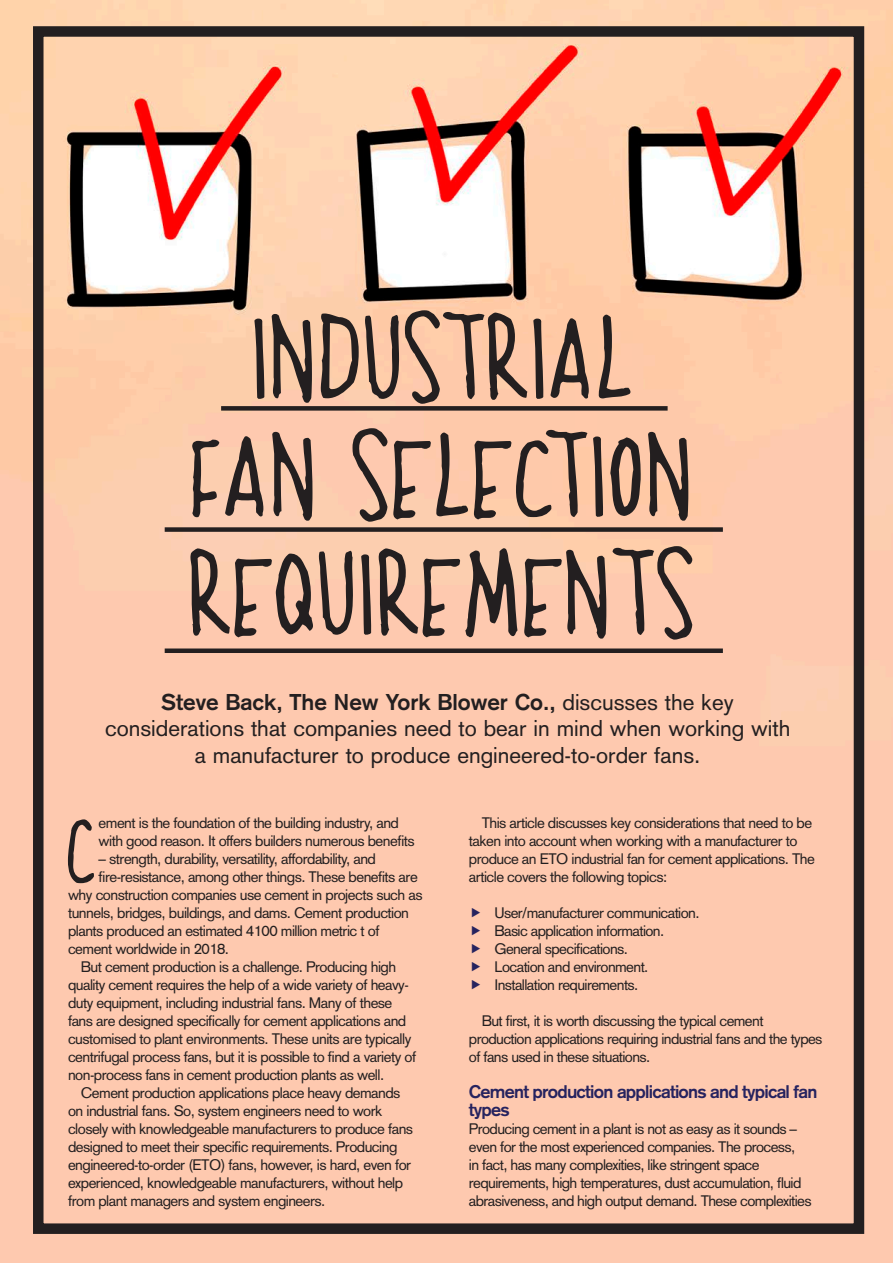
<style>
.page{position:relative;width:893px;height:1263px;background:#fff}
.page>*{position:absolute;margin:0;border:0;box-sizing:border-box;transform-origin:0 0}
.t1{font:140.4px/117.9px "Darling Nikki";color:#231f20;text-align:center}
._1st_Paragraph_Body{font:107.4px "Darling Nikki";color:#231f20;scale:.96 1}
.Underhead{font:22.5px/26.2px "Akzidenz Grotesk";color:#231f20;text-align:center}
.Subhead_1{font:700 18px/18px "Akzidenz Grotesk";letter-spacing:-.04em;color:#26235f}
.Body_Text{font:15px/18px "Akzidenz Grotesk";letter-spacing:-.035em;color:#231f20}
._1st_Paragraph_Body-2{font:15px/18px "Akzidenz Grotesk";letter-spacing:-.035em;color:#231f20}
.Text_1st_Para{font:15px/18px "Akzidenz Grotesk";letter-spacing:-.04em;color:#231f20}
.s1{font-size:129.15px}
.s2{font-weight:700}
</style>
<div class="page">
<img style="left:0;top:0;width:893px;height:1263px">
<div style="left:33px;top:26px;width:831px;height:1208px;border:10px solid #231f20"></div>
<div style="left:221px;top:406px;width:447px;height:5px;background:#231f20"></div>
<div style="left:165px;top:527px;width:558px;height:5px;background:#231f20"></div>
<div style="left:165px;top:648px;width:558px;height:5px;background:#231f20"></div>
<svg style="left:472px;top:908px;width:8px;height:9px"></svg>
<svg style="left:472px;top:926px;width:8px;height:9px"></svg>
<svg style="left:472px;top:944px;width:8px;height:9px"></svg>
<svg style="left:472px;top:962px;width:8px;height:9px"></svg>
<svg style="left:472px;top:980px;width:8px;height:9px"></svg>
<p class="t1" style="left:187px;top:316px;width:508px">INDUSTRIAL<br>FAN SELE<span class="s1">C</span>TION<br>REQUIREMENTS</p>
<p class="Underhead" style="left:105px;top:689px;width:687px"><span class="s2">Steve Back, The New York Blower Co.,</span> discusses the key considerations that companies need to bear in mind when working with a manufacturer to produce engineered-to-order fans.</p>
<p class="_1st_Paragraph_Body" style="left:66px;top:796px;width:35px">C</p>
<p class="_1st_Paragraph_Body-2" style="left:99px;top:814px;width:318px">ement is the foundation of the building industry, and with good reason. It offers builders numerous benefits</p>
<p class="_1st_Paragraph_Body-2" style="left:99px;top:850px;width:279px">– strength, durability, versatility, affordability, and</p>
<p class="_1st_Paragraph_Body-2" style="left:99px;top:868px;width:321px">fire‑resistance, among other things. These benefits are</p>
<p class="_1st_Paragraph_Body-2" style="left:68px;top:886px;width:356px">why construction companies use cement in projects such as</p>
<p class="_1st_Paragraph_Body-2" style="left:68px;top:904px;width:343px">tunnels, bridges, buildings, and dams. Cement production</p>
<p class="_1st_Paragraph_Body-2" style="left:68px;top:922px;width:313px">plants produced an estimated 4100 million metric t of</p>
<p class="_1st_Paragraph_Body-2" style="left:68px;top:940px;width:163px">cement worldwide in 2018.</p>
<p class="Body_Text" style="left:68px;top:958px;width:350px;text-indent:13px">But cement production is a challenge. Producing high quality cement requires the help of a wide variety of heavy&shy;duty equipment, including industrial fans. Many of these fans are designed specifically for cement applications and customised to plant environments. These units are typically centrifugal process fans, but it is possible to find a variety of non-process fans in cement production plants as well.</p>
<p class="Body_Text" style="left:68px;top:1084px;width:347px;text-indent:13px">Cement production applications place heavy demands on industrial fans. So, system engineers need to work closely with knowledgeable manufacturers to produce fans designed to meet their specific requirements. Producing engineered‑to-order (ETO) fans, however, is hard, even for experienced, knowledgeable manufacturers, without help from plant managers and system engineers.</p>
<p class="Body_Text" style="left:469px;top:814px;width:348px;text-indent:13px">This article discusses key considerations that need to be taken into account when working with a manufacturer to produce an ETO industrial fan for cement applications. The article covers the following topics:</p>
<p class="Body_Text" style="left:494px;top:904px;width:207px">User/manufacturer communication.</p>
<p class="Body_Text" style="left:494px;top:922px;width:171px">Basic application information.</p>
<p class="Body_Text" style="left:494px;top:940px;width:135px">General specifications.</p>
<p class="Body_Text" style="left:494px;top:958px;width:155px">Location and environment.</p>
<p class="Body_Text" style="left:494px;top:976px;width:145px">Installation requirements.</p>
<p class="Body_Text" style="left:469px;top:1012px;width:355px;text-indent:13px">But first, it is worth discussing the typical cement production applications requiring industrial fans and the types of fans used in these situations.</p>
<p class="Subhead_1" style="left:469px;top:1083px;width:350px">Cement production applications and typical fan types</p>
<p class="Text_1st_Para" style="left:469px;top:1120px;width:344px">Producing cement in a plant is not as easy as it sounds – even for the most experienced companies. The process,<br>in fact, has many complexities, like stringent space requirements, high temperatures, dust accumulation, fluid abrasiveness, and high output demand. These complexities</p>
</div>
